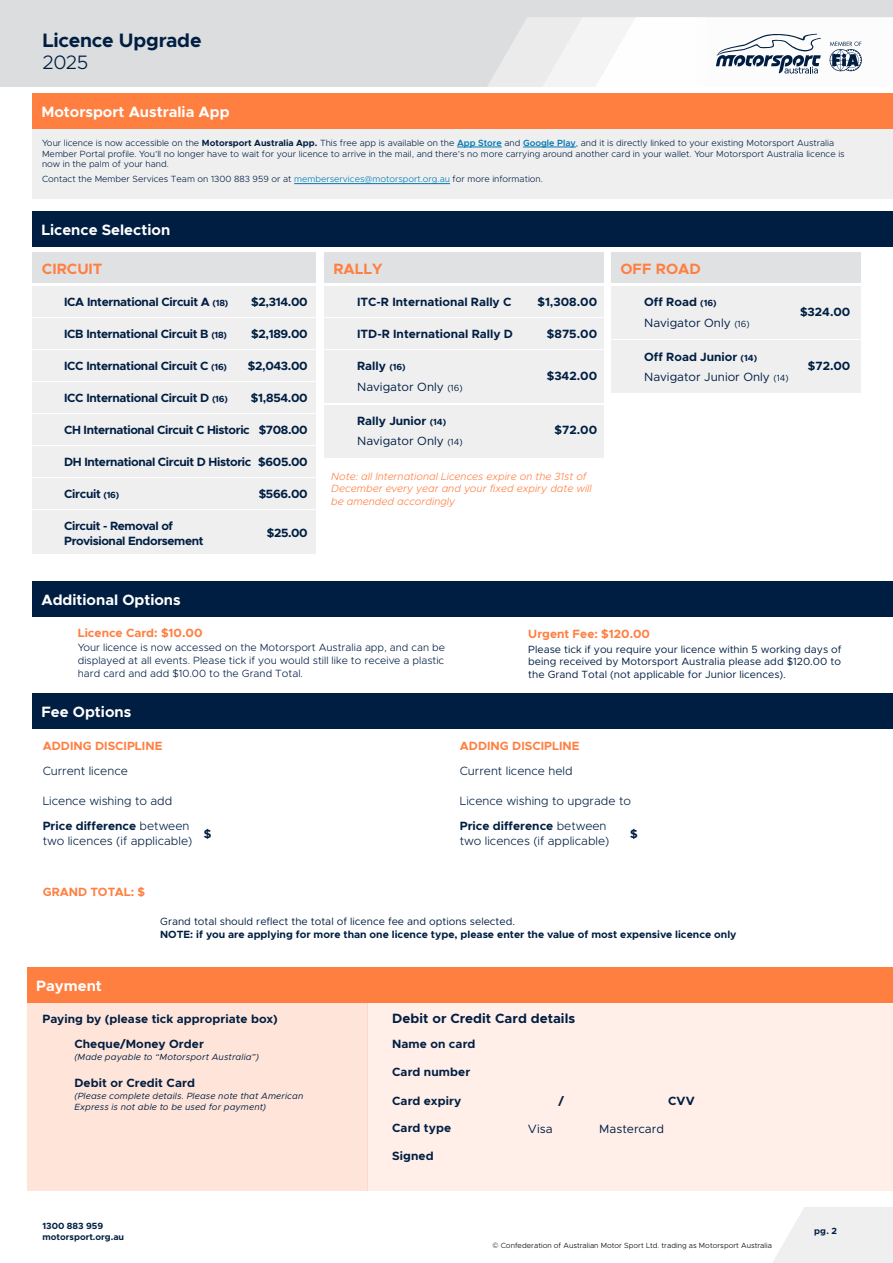
<style>
.page{position:relative;width:893px;height:1263px;background:#fff}
.page>*{position:absolute;margin:0;border:0;box-sizing:border-box;transform-origin:0 0}
.t1{font:700 19.5px "Metropolis";letter-spacing:-.01em;color:#001e42}
.t2{font:300 19.5px "Metropolis";color:#001e42}
.t3{font:700 15px "Metropolis";color:#fff}
.t4{font:700 15px "Metropolis";color:#ff7f41}
.t5{font:700 13.5px "Metropolis";letter-spacing:.005em;color:#001e42}
.t6{font:700 12px/15px "Metropolis";letter-spacing:-.025em;color:#001e42}
.t7{font:300 12px/14.4px "Metropolis";color:#001e42}
.t8{font:12px "Metropolis";color:#001e42}
.t9{font:700 12px "Metropolis";color:#001e42}
.t10{font:700 12px "Metropolis";color:#ff7f41}
.t11{font:700 12px "Metropolis";letter-spacing:.01em;color:#001e42}
.t12{font:700 12px "Metropolis";letter-spacing:.005em;color:#001e42}
.t13{font:10.5px/12.6px "Metropolis";color:#001e42;text-align:justify}
.t14{font:300 10.5px/12.6px "Metropolis";color:#001e42;text-align:justify}
.t15{font:italic 300 10.5px/12.6px "Metropolis";color:#ff7f41}
.t16{font:700 10.5px "Metropolis";color:#001e42}
.t17{font:300 9px/10.8px "Metropolis";color:#001e42}
.t18{font:italic 9px/11.4px "Metropolis";letter-spacing:.015em;color:#001e42}
.t19{font:700 9px/10.8px "Metropolis";color:#001e42}
.t20{font:300 7.5px "Metropolis";color:#000}
.s1{font-weight:700}
.s2{font-weight:600;color:#0079b0}
.s3{color:#0079b0}
.s4{font-size:9px}
.s5{font-family:"Montserrat"}
</style>
<div class="page">
<div style="left:0;top:0;width:893px;height:87px;background:#dcddde"></div>
<svg style="left:488px;top:17px;width:405px;height:70px"></svg>
<svg style="left:773px;top:1207px;width:120px;height:56px"></svg>
<div style="left:32px;top:694px;width:861px;height:35px;background:#001e42"></div>
<div style="left:27px;top:991px;width:341px;height:200px;background:#ffe5d9"></div>
<div style="left:368px;top:991px;width:525px;height:200px;background:#ffefe8"></div>
<div style="left:27px;top:967px;width:866px;height:35px;background:#ff7f41"></div>
<div style="left:32px;top:581px;width:861px;height:35px;background:#001e42"></div>
<div style="left:32px;top:253px;width:284px;height:30px;background:#e0e1e2"></div>
<div style="left:324px;top:253px;width:279px;height:30px;background:#e0e1e2"></div>
<div style="left:611px;top:253px;width:249px;height:30px;background:#e0e1e2"></div>
<div style="left:324px;top:350px;width:279px;height:53px;background:#efeff0"></div>
<div style="left:324px;top:286px;width:279px;height:30px;background:#efeff0"></div>
<div style="left:324px;top:318px;width:279px;height:31px;background:#efeff0"></div>
<div style="left:611px;top:286px;width:249px;height:53px;background:#efeff0"></div>
<div style="left:324px;top:405px;width:279px;height:52px;background:#efeff0"></div>
<div style="left:611px;top:340px;width:249px;height:53px;background:#efeff0"></div>
<div style="left:32px;top:212px;width:861px;height:35px;background:#001e42"></div>
<div style="left:32px;top:286px;width:284px;height:30px;background:#efeff0"></div>
<div style="left:32px;top:350px;width:284px;height:31px;background:#efeff0"></div>
<div style="left:32px;top:382px;width:284px;height:31px;background:#efeff0"></div>
<div style="left:32px;top:478px;width:284px;height:31px;background:#efeff0"></div>
<div style="left:32px;top:414px;width:284px;height:31px;background:#efeff0"></div>
<div style="left:32px;top:318px;width:284px;height:31px;background:#efeff0"></div>
<div style="left:32px;top:446px;width:284px;height:31px;background:#efeff0"></div>
<div style="left:32px;top:129px;width:861px;height:70px;background:#efeff0"></div>
<hr style="left:457px;top:147px;width:45px;height:1px;background:#0079b0">
<hr style="left:523px;top:147px;width:53px;height:1px;background:#0079b0">
<hr style="left:294px;top:183px;width:156px;height:1px;background:#0079b0">
<div style="left:32px;top:94px;width:861px;height:35px;background:#ff7f41"></div>
<div style="left:32px;top:510px;width:284px;height:44px;background:#efeff0"></div>
<h1 class="t1" style="left:43px;top:28px;width:161px">Licence Upgrade</h1>
<h1 class="t2" style="left:43px;top:50px;width:47px">2025</h1>
<h2 class="t3" style="left:41px;top:103px;width:190px">Motorsport Australia App</h2>
<p class="t17" style="left:42px;top:137px;width:804px">Your licence is now accessible on the <span class="s1">Motorsport Australia App.</span> This free app is available on the <span class="s2">App Store</span> and <span class="s2">Google Play</span>, and it is directly linked to your existing Motorsport Australia<br>Member Portal profile. You’ll no longer have to wait for your licence to arrive in the mail, and there’s no more carrying around another card in your wallet. Your Motorsport Australia licence is now in the palm of your hand.</p>
<p class="t17" style="left:42px;top:174px;width:502px">Contact the Member Services Team on 1300 883 959 or at <span class="s3">memberservices@motorsport.org.au</span> for more information.</p>
<h2 class="t3" style="left:41px;top:220px;width:130px">Licence Selection</h2>
<h2 class="t4" style="left:42px;top:259px;width:62px">CIRCUIT</h2>
<h2 class="t4" style="left:333px;top:259px;width:51px">RALLY</h2>
<h2 class="t4" style="left:620px;top:259px;width:82px">OFF ROAD</h2>
<h3 class="t6" style="left:64px;top:294px;width:166px">ICA International Circuit A <span class="s4">(18)</span></h3>
<h3 class="t6" style="left:251px;top:294px;width:58px">$2,314.00</h3>
<h3 class="t6" style="left:64px;top:326px;width:164px">ICB International Circuit B <span class="s4">(18)</span></h3>
<h3 class="t6" style="left:251px;top:326px;width:58px">$2,189.00</h3>
<h3 class="t6" style="left:64px;top:359px;width:164px">ICC International Circuit C <span class="s4">(16)</span></h3>
<h3 class="t6" style="left:248px;top:359px;width:61px">$2,043.00</h3>
<h3 class="t6" style="left:64px;top:391px;width:165px">ICC International Circuit D <span class="s4">(16)</span></h3>
<h3 class="t6" style="left:251px;top:391px;width:58px">$1,854.00</h3>
<h3 class="t6" style="left:64px;top:423px;width:245px">CH International Circuit C Historic $708.00</h3>
<h3 class="t6" style="left:64px;top:455px;width:245px">DH International Circuit D Historic $605.00</h3>
<h3 class="t6" style="left:64px;top:487px;width:57px">Circuit <span class="s4">(16)</span></h3>
<h3 class="t6" style="left:259px;top:487px;width:51px">$566.00</h3>
<h3 class="t6" style="left:64px;top:518px;width:141px">Circuit - Removal of<br>Provisional Endorsement</h3>
<h3 class="t6" style="left:267px;top:525px;width:42px">$25.00</h3>
<h3 class="t9" style="left:357px;top:295px;width:156px">ITC-R International Rally C</h3>
<h3 class="t9" style="left:357px;top:327px;width:157px">ITD-R International Rally D</h3>
<h3 class="t6" style="left:357px;top:359px;width:50px">Rally <span class="s4">(16)</span></h3>
<h3 class="t8" style="left:357px;top:379px;width:107px">Navigator Only <span class="s4">(16)</span></h3>
<h3 class="t9" style="left:357px;top:413px;width:91px">Rally Junior <span class="s4">(14)</span></h3>
<h3 class="t8" style="left:357px;top:434px;width:107px">Navigator Only <span class="s4">(14)</span></h3>
<h3 class="t6" style="left:537px;top:295px;width:61px">$1,308.00</h3>
<h3 class="t6" style="left:547px;top:327px;width:52px">$875.00</h3>
<h3 class="t6" style="left:547px;top:368px;width:52px">$342.00</h3>
<h3 class="t6" style="left:555px;top:423px;width:44px">$72.00</h3>
<p class="t15" style="left:331px;top:470px;width:262px">Note: all International Licences expire on the 31st of<br>December every year and your fixed expiry date will be amended accordingly</p>
<h3 class="t6" style="left:644px;top:294px;width:74px">Off Road <span class="s4">(16)</span></h3>
<h3 class="t8" style="left:644px;top:315px;width:107px">Navigator Only <span class="s4">(16)</span></h3>
<h3 class="t9" style="left:644px;top:349px;width:115px">Off Road Junior <span class="s4">(14)</span></h3>
<h3 class="t8" style="left:644px;top:369px;width:146px">Navigator Junior Only <span class="s4">(14)</span></h3>
<h3 class="t6" style="left:800px;top:304px;width:52px">$324.00</h3>
<h3 class="t6" style="left:808px;top:359px;width:44px">$72.00</h3>
<h2 class="t3" style="left:41px;top:590px;width:141px">Additional Options</h2>
<h3 class="t10" style="left:78px;top:625px;width:126px">Licence Card: $10.00</h3>
<p class="t14" style="left:78px;top:641px;width:369px">Your licence is now accessed on the Motorsport Australia app, and can be displayed at all events. Please tick if you would still like to receive a plastic hard card and add $10.00 to the Grand Total.</p>
<h2 class="t3" style="left:41px;top:703px;width:91px">Fee Options</h2>
<h3 class="t10" style="left:528px;top:626px;width:123px">Urgent Fee: $120.00</h3>
<p class="t13" style="left:528px;top:643px;width:315px">Please tick if you require your licence within 5 working days of being received by Motorsport Australia please add $120.00 to the Grand Total (not applicable for Junior licences).</p>
<h3 class="t10" style="left:43px;top:738px;width:121px">ADDING DISCIPLINE</h3>
<h3 class="t10" style="left:460px;top:738px;width:121px">ADDING DISCIPLINE</h3>
<h3 class="t7" style="left:43px;top:763px;width:87px">Current licence</h3>
<h3 class="t7" style="left:460px;top:763px;width:114px">Current licence held</h3>
<h3 class="t7" style="left:43px;top:794px;width:131px">Licence wishing to add</h3>
<h3 class="t7" style="left:460px;top:794px;width:173px">Licence wishing to upgrade to</h3>
<h3 class="t7" style="left:43px;top:819px;width:151px"><span class="s1">Price difference</span> between two licences (if applicable)</h3>
<h3 class="t7" style="left:460px;top:819px;width:151px"><span class="s1">Price difference</span> between two licences (if applicable)</h3>
<h3 class="t6" style="left:204px;top:826px;width:9px">$</h3>
<h3 class="t6" style="left:630px;top:826px;width:9px">$</h3>
<h3 class="t10" style="left:43px;top:884px;width:104px">GRAND TOTAL: $</h3>
<p class="t13" style="left:160px;top:915px;width:356px">Grand total should reflect the total of licence fee and options selected.</p>
<p class="t16" style="left:160px;top:927px;width:578px">NOTE: if you are applying for more than one licence type, please enter the value of most expensive licence only</p>
<h2 class="t3" style="left:36px;top:976px;width:67px">Payment</h2>
<h3 class="t12" style="left:43px;top:1011px;width:237px">Paying by (please tick appropriate box)</h3>
<h3 class="t5" style="left:392px;top:1010px;width:185px">Debit or Credit Card details</h3>
<h3 class="t11" style="left:74px;top:1036px;width:131px">Cheque/Money Order</h3>
<p class="t18" style="left:74px;top:1051px;width:186px">(Made payable to “Motorsport Australia”)</p>
<h3 class="t11" style="left:74px;top:1075px;width:122px">Debit or Credit Card</h3>
<p class="t18" style="left:74px;top:1090px;width:230px">(Please complete details. Please note that American<br>Express is not able to be used for payment)</p>
<p class="t19" style="left:43px;top:1220px;width:83px">1300 883 959 motorsport.org.au</p>
<h3 class="t11" style="left:392px;top:1036px;width:85px">Name on card</h3>
<h3 class="t11" style="left:392px;top:1064px;width:80px">Card number</h3>
<h3 class="t11" style="left:392px;top:1093px;width:71px">Card expiry</h3>
<h3 class="t11" style="left:392px;top:1120px;width:61px">Card type</h3>
<h3 class="t6" style="left:392px;top:1149px;width:43px">Signed</h3>
<h3 class="t6" style="left:558px;top:1093px;width:7px">/</h3>
<h3 class="t6" style="left:668px;top:1093px;width:28px">CVV</h3>
<h3 class="t8" style="left:528px;top:1121px;width:26px">Visa</h3>
<h3 class="t8" style="left:599px;top:1121px;width:66px">Mastercard</h3>
<p class="t20" style="left:493px;top:1240px;width:281px"><span class="s5">©</span> Confederation of Australian Motor Sport Ltd. trading as Motorsport Australia</p>
<p class="t19" style="left:814px;top:1225px;width:24px">pg. 2</p>
</div>
